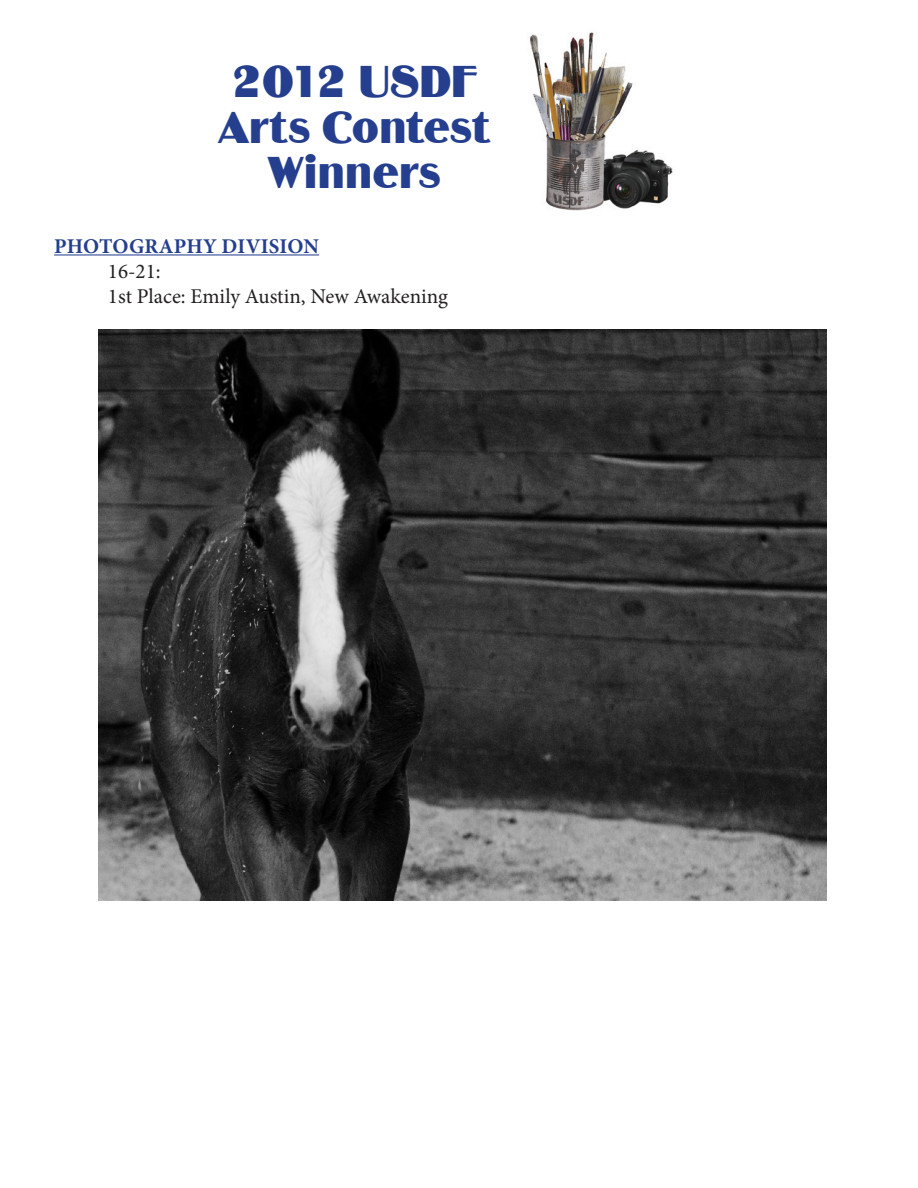
<style>
.page{position:relative;width:918px;height:1188px;background:#fff}
.page>*{position:absolute;margin:0;border:0;box-sizing:border-box;transform-origin:0 0}
.t1{font:46.35px/45.3px "Binner D";color:#253f8e;text-align:center}
.Paragraph_Style_1{font:21px "Minion Pro";color:#231f20}
.Paragraph_Style_1-2{font:700 21px "Minion Pro";letter-spacing:.005em;color:#253f8e}
</style>
<div class="page">
<img style="left:530px;top:32px;width:143px;height:179px">
<hr style="left:54px;top:254px;width:265px;height:1px;background:#253f8e">
<img style="left:98px;top:329px;width:728px;height:572px">
<h1 class="t1" style="left:218px;top:60px;width:274px">2012 USDF<br>Arts Contest<br>Winners</h1>
<p class="Paragraph_Style_1-2" style="left:54px;top:231px;width:266px">PHOTOGRAPHY DIVISION</p>
<p class="Paragraph_Style_1" style="left:108px;top:257px;width:54px">16-21:</p>
<p class="Paragraph_Style_1" style="left:108px;top:282px;width:342px">1st Place: Emily Austin, New Awakening</p>
</div>
